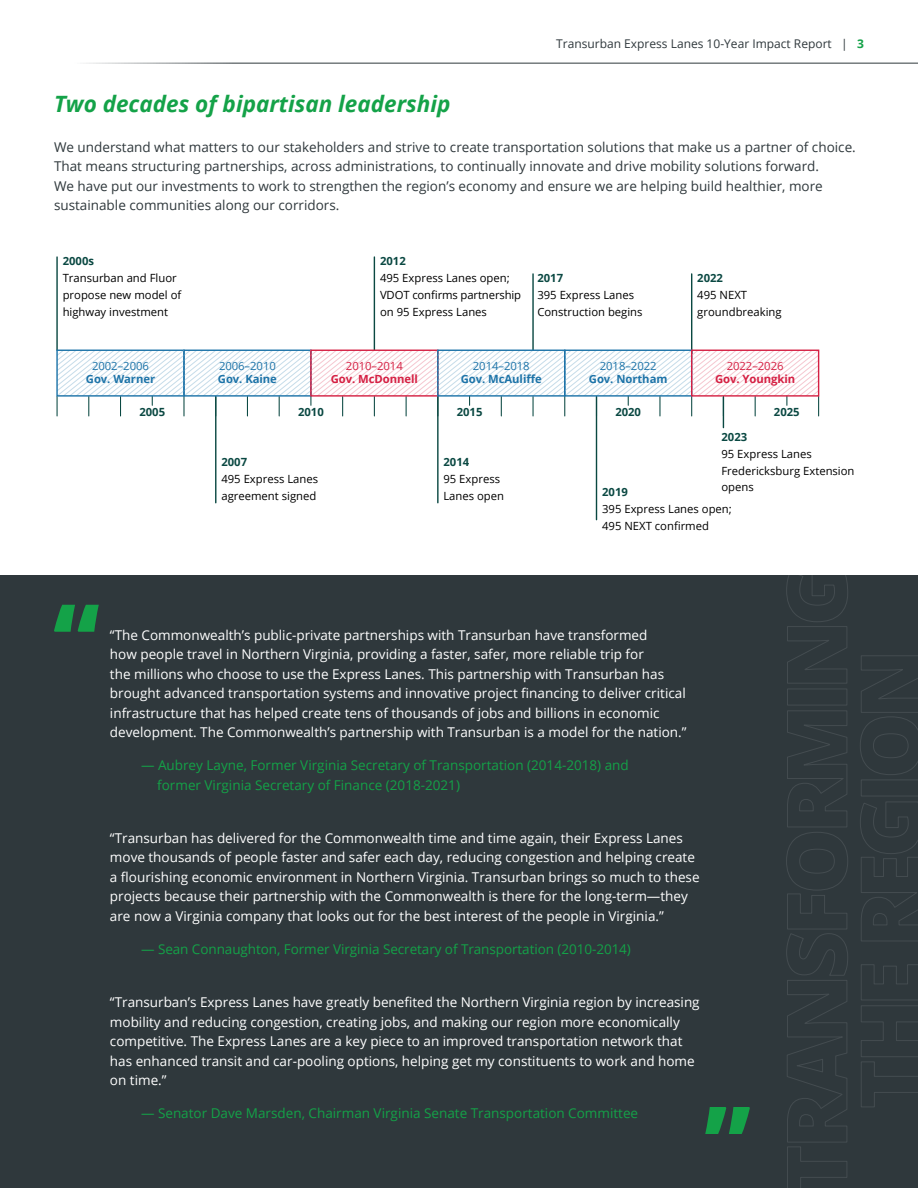
<style>
.page{position:relative;width:918px;height:1188px;background:#fff}
.page>*{position:absolute;margin:0;border:0;box-sizing:border-box;transform-origin:0 0}
.t1{font:italic 700 22.5px "Open Sans";color:#14a248}
.Body{font:13.5px/19.5px "Open Sans";color:#fff}
.Body-2{font:13.5px/19.5px "Open Sans";color:#2f383c}
.Body-3{font:13.5px/19.5px "Open Sans";color:#14a248}
.t2{font:12px "Open Sans";color:#2f383c}
.t3{font:11.25px/17px "Open Sans";color:#000}
.t4{font:700 11.25px/12.8px "Open Sans";letter-spacing:-.005em;color:#1c73a8;text-align:center}
.t5{font:700 11.25px/12.8px "Open Sans";letter-spacing:-.005em;color:#d52043;text-align:center}
.t6{font:700 11.25px "Open Sans";color:#0a4842}
.t7{font:11.25px/12.8px "Open Sans";letter-spacing:-.005em;color:#1c73a8}
.s1{font-weight:700;color:#14a248}
.s2{font-weight:700;color:#0a4842}
.s3{font-weight:400}
.s4{font-weight:700}
</style>
<div class="page">
<hr style="left:54px;top:63px;width:864px;height:1px;background:#2f383c">
<div style="left:0;top:576px;width:918px;height:612px;background:#2f383c"></div>
<hr style="left:56px;top:257px;width:2px;height:93px;background:#0a4842">
<hr style="left:374px;top:257px;width:1px;height:93px;background:#0a4842">
<hr style="left:532px;top:274px;width:2px;height:76px;background:#0a4842">
<hr style="left:691px;top:274px;width:1px;height:80px;background:#0a4842">
<hr style="left:437px;top:395px;width:2px;height:108px;background:#0a4842">
<hr style="left:215px;top:397px;width:1px;height:106px;background:#0a4842">
<hr style="left:596px;top:397px;width:1px;height:123px;background:#0a4842">
<svg style="left:57px;top:350px;width:762px;height:66px"></svg>
<div style="left:691px;top:350px;width:128px;height:47px;border:1px solid #d52043"></div>
<hr style="left:723px;top:397px;width:1px;height:31px;background:#0a4842">
<svg style="left:705px;top:1107px;width:45px;height:27px"></svg>
<svg style="left:54px;top:605px;width:45px;height:27px"></svg>
<svg style="left:786px;top:576px;width:132px;height:612px"></svg>
<p class="t2" style="left:556px;top:36px;width:309px">Transurban Express Lanes 10-Year Impact Report | <span class="s1">3</span></p>
<p class="t1" style="left:54px;top:88px;width:398px">Two decades of bipartisan leadership</p>
<p class="Body-2" style="left:54px;top:137px;width:803px">We understand what matters to our stakeholders and strive to create transportation solutions that make us a partner of choice.<br>That means structuring partnerships, across administrations, to continually innovate and drive mobility solutions forward.<br>We have put our investments to work to strengthen the region’s economy and ensure we are helping build healthier, more sustainable communities along our corridors.</p>
<p class="t3" style="left:63px;top:253px;width:120px"><span class="s2">2000s<br></span>Transurban and Fluor propose new model of highway investment</p>
<p class="t3" style="left:380px;top:253px;width:143px"><span class="s2">2012<br></span>495 Express Lanes open;<br>VDOT confirms partnership on 95 Express Lanes</p>
<p class="t3" style="left:537px;top:270px;width:107px"><span class="s2">2017<br></span>395 Express Lanes<br>Construction begins</p>
<p class="t3" style="left:697px;top:270px;width:86px"><span class="s2">2022<br></span>495 NEXT groundbreaking</p>
<p class="t4" style="left:86px;top:359px;width:71px"><span class="s3">2002–2006<br></span>Gov. Warner</p>
<p class="t7" style="left:218px;top:359px;width:61px">2006–2010<br><span class="s4">Gov. Kaine</span></p>
<p class="t5" style="left:331px;top:359px;width:89px"><span class="s3">2010–2014<br></span>Gov. McDonnell</p>
<p class="t4" style="left:461px;top:359px;width:82px"><span class="s3">2014–2018<br></span>Gov. McAuliffe</p>
<p class="t4" style="left:589px;top:359px;width:80px"><span class="s3">2018–2022<br></span>Gov. Northam</p>
<p class="t5" style="left:715px;top:359px;width:82px"><span class="s3">2022–2026<br></span>Gov. Youngkin</p>
<p class="t6" style="left:139px;top:404px;width:27px">2005</p>
<p class="t6" style="left:298px;top:404px;width:27px">2010</p>
<p class="t6" style="left:457px;top:404px;width:27px">2015</p>
<p class="t6" style="left:615px;top:404px;width:27px">2020</p>
<p class="t6" style="left:774px;top:404px;width:27px">2025</p>
<p class="t3" style="left:721px;top:428px;width:135px"><span class="s2">2023<br></span>95 Express Lanes<br>Fredericksburg Extension opens</p>
<p class="t3" style="left:221px;top:453px;width:98px"><span class="s2">2007<br></span>495 Express Lanes agreement signed</p>
<p class="t3" style="left:443px;top:453px;width:62px"><span class="s2">2014<br></span>95 Express<br>Lanes open</p>
<p class="t3" style="left:602px;top:483px;width:131px"><span class="s2">2019<br></span>395 Express Lanes open;<br>495 NEXT confirmed</p>
<p class="Body" style="left:110px;top:625px;width:578px">“The Commonwealth’s public-private partnerships with Transurban have transformed<br>how people travel in Northern Virginia, providing a faster, safer, more reliable trip for<br>the millions who choose to use the Express Lanes. This partnership with Transurban has brought advanced transportation systems and innovative project financing to deliver critical infrastructure that has helped create tens of thousands of jobs and billions in economic development. The Commonwealth’s partnership with Transurban is a model for the nation.”</p>
<p class="Body-3" style="left:157px;top:755px;width:473px;text-indent:-16px">— Aubrey Layne, Former Virginia Secretary of Transportation (2014-2018) and former Virginia Secretary of Finance (2018-2021)</p>
<p class="Body" style="left:110px;top:828px;width:591px">“Transurban has delivered for the Commonwealth time and time again, their Express Lanes move thousands of people faster and safer each day, reducing congestion and helping create a flourishing economic environment in Northern Virginia. Transurban brings so much to these projects because their partnership with the Commonwealth is there for the long-term—they are now a Virginia company that looks out for the best interest of the people in Virginia.”</p>
<p class="Body-3" style="left:141px;top:939px;width:491px">— Sean Connaughton, Former Virginia Secretary of Transportation (2010-2014)</p>
<p class="Body" style="left:110px;top:992px;width:591px">“Transurban’s Express Lanes have greatly benefited the Northern Virginia region by increasing mobility and reducing congestion, creating jobs, and making our region more economically competitive. The Express Lanes are a key piece to an improved transportation network that has enhanced transit and car-pooling options, helping get my constituents to work and home on time.”</p>
<p class="Body-3" style="left:141px;top:1103px;width:499px">— Senator Dave Marsden, Chairman Virginia Senate Transportation Committee</p>
</div>
